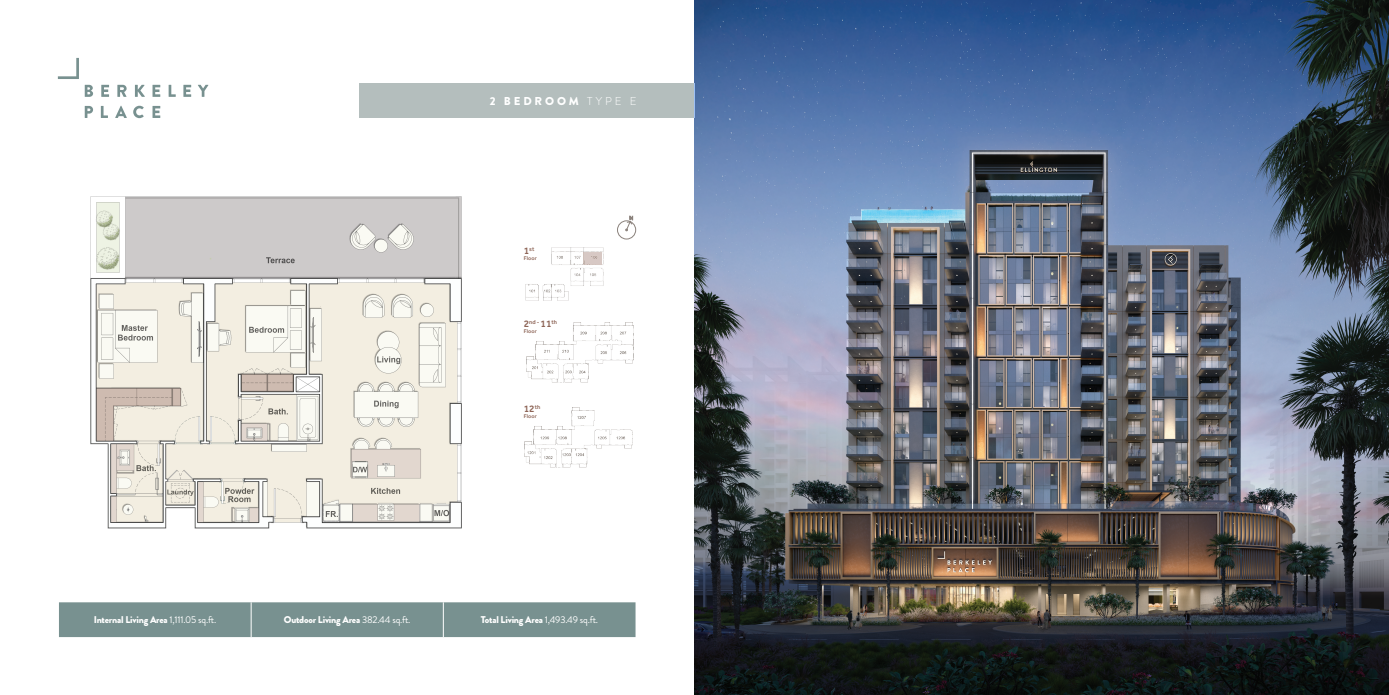
<style>
.page{position:relative;width:1389px;height:695px;background:#fff}
.page>*{position:absolute;margin:0;border:0;box-sizing:border-box;transform-origin:0 0}
.t1{font:900 11.46px "Brandon Grotesque";letter-spacing:.25em;color:#fff}
.t2{font:500 10.15px "Effra";color:#8d6456}
.t3{font:900 9.8px "Brandon Grotesque";letter-spacing:-.02em;color:#fff}
.t4{font:500 5.86px "Effra";color:#8d6456}
.t5{font:500 5.51px "Effra";letter-spacing:.02em;color:#8d6456}
.s1{font-weight:300}
.s2{font-size:10.15px}
.s3{font-weight:400}
</style>
<div class="page">
<div style="left:59px;top:602px;width:577px;height:35px;background:#789190"></div>
<hr style="left:443px;top:602px;width:1px;height:35px;background:#fff">
<hr style="left:251px;top:602px;width:1px;height:35px;background:#fff">
<svg style="left:85px;top:85px;width:8px;height:12px"></svg>
<svg style="left:101px;top:85px;width:8px;height:12px"></svg>
<svg style="left:117px;top:85px;width:10px;height:12px"></svg>
<svg style="left:135px;top:85px;width:10px;height:12px"></svg>
<svg style="left:153px;top:85px;width:7px;height:12px"></svg>
<svg style="left:169px;top:85px;width:7px;height:12px"></svg>
<svg style="left:183px;top:85px;width:8px;height:12px"></svg>
<svg style="left:198px;top:85px;width:10px;height:12px"></svg>
<svg style="left:85px;top:106px;width:8px;height:12px"></svg>
<svg style="left:101px;top:106px;width:7px;height:12px"></svg>
<svg style="left:115px;top:106px;width:12px;height:12px"></svg>
<svg style="left:133px;top:106px;width:11px;height:12px"></svg>
<svg style="left:153px;top:106px;width:7px;height:12px"></svg>
<svg style="left:58px;top:58px;width:21px;height:21px"></svg>
<div style="left:359px;top:83px;width:335px;height:35px;background:#b4bebd"></div>
<img style="left:90px;top:196px;width:372px;height:333px">
<svg style="left:617px;top:216px;width:19px;height:23px"></svg>
<img style="left:525px;top:247px;width:79px;height:54px">
<img style="left:526px;top:322px;width:108px;height:60px">
<img style="left:525px;top:407px;width:107px;height:60px">
<svg style="left:584px;top:252px;width:18px;height:13px"></svg>
<img style="left:694px;top:0;width:695px;height:694px">
<p class="t1" style="left:490px;top:93px;width:148px">2 BEDROOM <span class="s1">TYPE E</span></p>
<p class="t4" style="left:524px;top:245px;width:12px"><span class="s2">1</span>st</p>
<p class="t5" style="left:524px;top:255px;width:15px">Floor</p>
<p class="t4" style="left:524px;top:318px;width:35px"><span class="s2">2</span>nd - <span class="s2">11</span>th</p>
<p class="t5" style="left:524px;top:328px;width:15px">Floor</p>
<p class="t2" style="left:524px;top:403px;width:18px">12<sup>th</sup></p>
<p class="t5" style="left:524px;top:413px;width:15px">Floor</p>
<p class="t3" style="left:94px;top:612px;width:124px">Internal Living Area <span class="s3">1,111.05 sq.ft.</span></p>
<p class="t3" style="left:284px;top:612px;width:128px">Outdoor Living Area <span class="s3">382.44 sq.ft.</span></p>
<p class="t3" style="left:481px;top:612px;width:119px">Total Living Area <span class="s3">1,493.49 sq.ft.</span></p>
</div>
